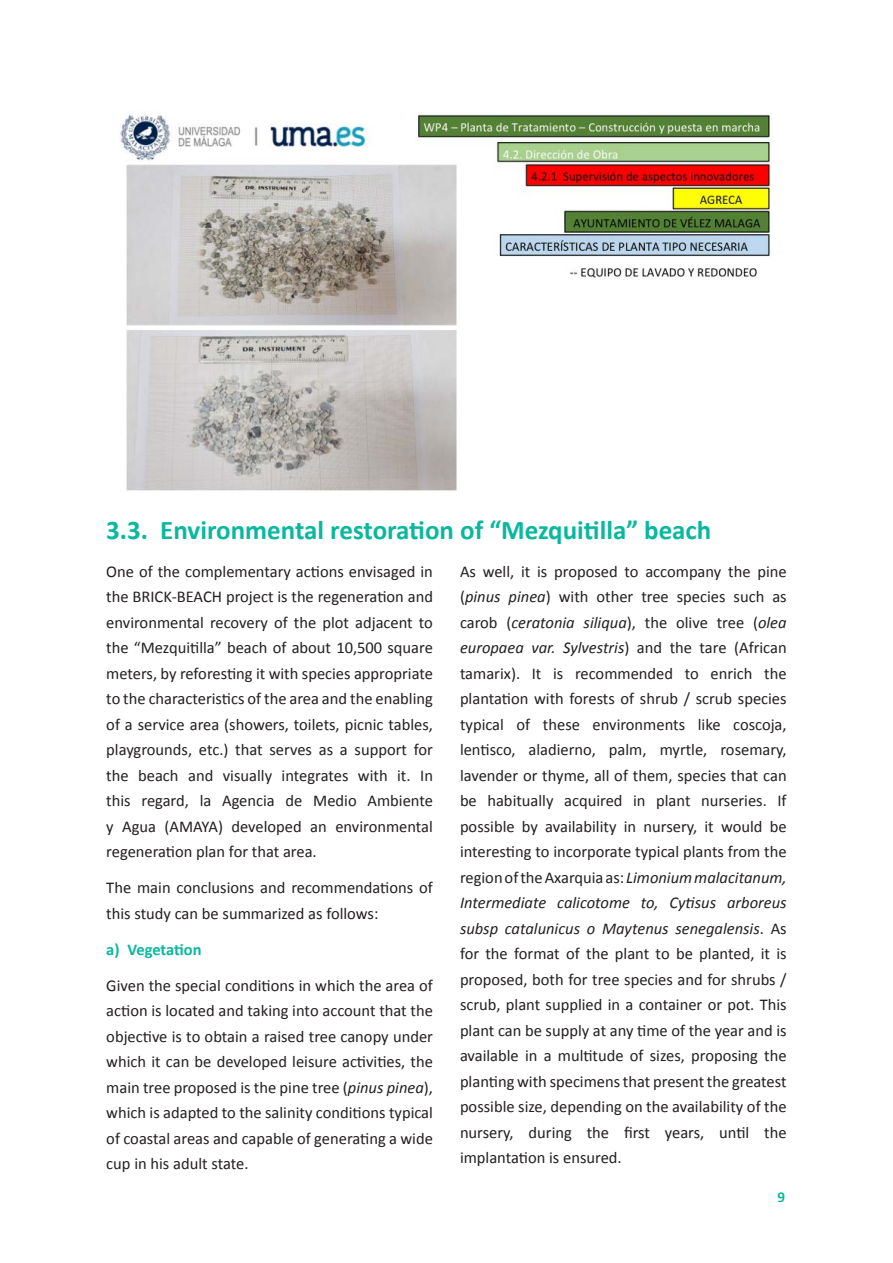
<style>
.page{position:relative;width:893px;height:1263px;background:#fff}
.page>*{position:absolute;margin:0;border:0;box-sizing:border-box;transform-origin:0 0}
.t1{font:700 27px "Calibri";color:#09b89d}
.Para{font:16.5px/25.5px "Calibri";color:#231f20;text-align:justify}
.List{font:700 16.5px "Calibri";letter-spacing:-.01em;color:#09b89d}
.t2{font:700 15px "Calibri";color:#09b89d}
.s1{font-style:italic}
</style>
<div class="page">
<img style="left:119px;top:113px;width:652px;height:378px">
<h2 class="t1" style="left:106px;top:511px;width:607px">3.3. Environmental restoration of “Mezquitilla” beach</h2>
<p class="Para" style="left:106px;top:559px;width:328px">One of the complementary actions envisaged in the BRICK-BEACH project is the regeneration and environmental recovery of the plot adjacent to the “Mezquitilla” beach of about 10,500 square meters, by reforesting it with species appropriate to the characteristics of the area and the enabling of a service area (showers, toilets, picnic tables, playgrounds, etc.) that serves as a support for the beach and visually integrates with it. In this regard, la Agencia de Medio Ambiente y Agua (AMAYA) developed an environmental regeneration plan for that area.</p>
<p class="Para" style="left:106px;top:875px;width:328px">The main conclusions and recommendations of this study can be summarized as follows:</p>
<p class="List" style="left:106px;top:938px;width:97px">a) Vegetation</p>
<p class="Para" style="left:106px;top:973px;width:328px">Given the special conditions in which the area of action is located and taking into account that the objective is to obtain a raised tree canopy under which it can be developed leisure activities, the main tree proposed is the pine tree (<span class="s1">pinus pinea</span>), which is adapted to the salinity conditions typical of coastal areas and capable of generating a wide cup in his adult state.</p>
<p class="Para" style="left:460px;top:559px;width:328px">As well, it is proposed to accompany the pine (<span class="s1">pinus pinea</span>) with other tree species such as carob (<span class="s1">ceratonia siliqua</span>), the olive tree (<span class="s1">olea europaea var. Sylvestris</span>) and the tare (African tamarix). It is recommended to enrich the plantation with forests of shrub / scrub species typical of these environments like coscoja, lentisco, aladierno, palm, myrtle, rosemary, lavender or thyme, all of them, species that can be habitually acquired in plant nurseries. If possible by availability in nursery, it would be interesting to incorporate typical plants from the regionoftheAxarquia as: <span class="s1">Limonium malacitanum, Intermediate calicotome to, Cytisus arboreus subsp catalunicus o Maytenus senegalensis</span>. As for the format of the plant to be planted, it is proposed, both for tree species and for shrubs / scrub, plant supplied in a container or pot. This plant can be supply at any time of the year and is available in a multitude of sizes, proposing the planting with specimens that present the greatest possible size, depending on the availability of the nursery, during the first years, until the implantation is ensured.</p>
<p class="t2" style="left:777px;top:1186px;width:9px">9</p>
</div>
